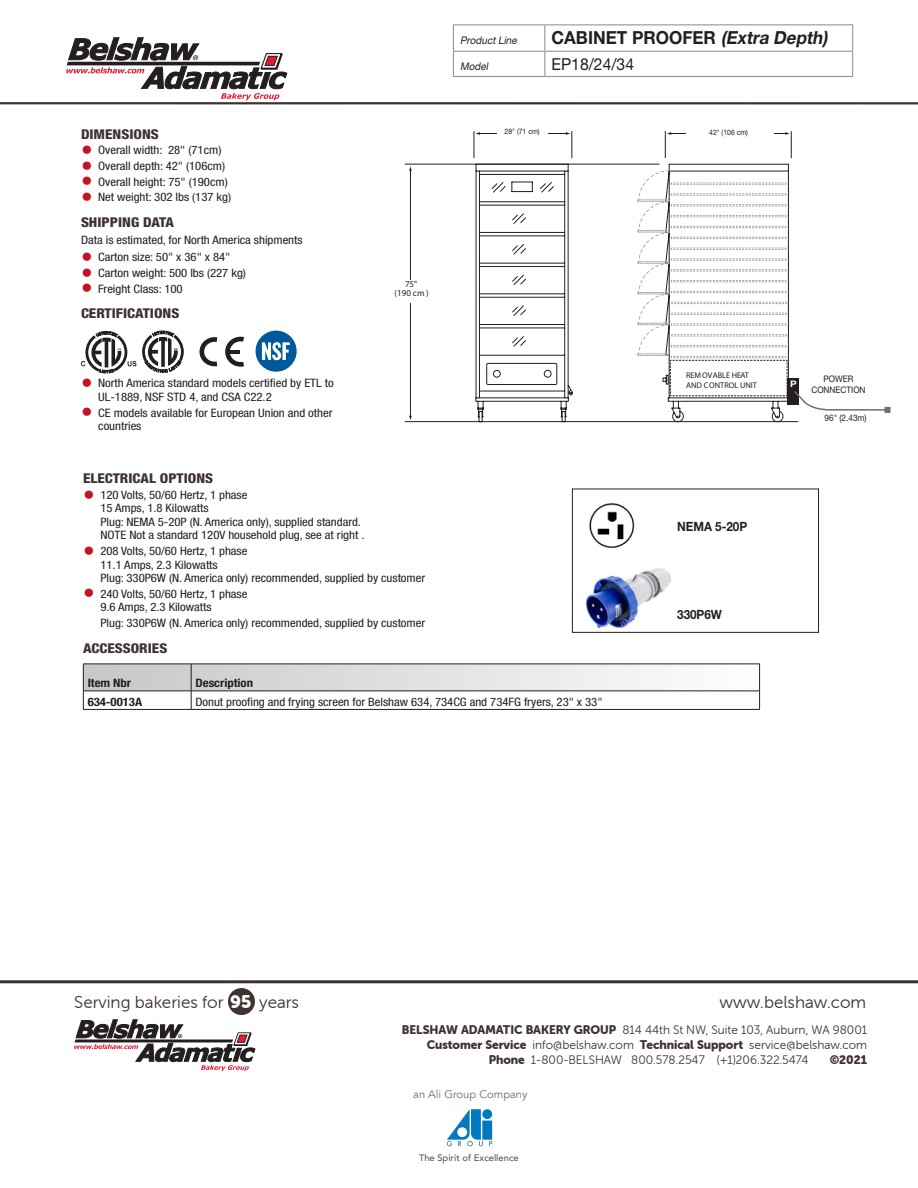
<style>
.page{position:relative;width:918px;height:1188px;background:#fff}
.page>*{position:absolute;margin:0;border:0;box-sizing:border-box;transform-origin:0 0}
.Header_1{font:700 18px "Helvetica Neue LT Pro";color:#231f20;scale:.95 1}
.t1{font:17.25px "Museo Sans Rounded 300";color:#3f3332}
.Header_1_-_Subhead{font:16.5px "Helvetica Neue LT Pro";color:#231f20;scale:.95 1}
.Header_3_-_Specs{font:800 condensed 13.5px "Helvetica Neue LT Pro";color:#3f3332;scale:1.1 1}
.Header_4{font:700 12.75px "Helvetica Neue LT Pro";letter-spacing:-.005em;color:#231f20;scale:.92 1}
.t2{font:12.3px "Museo Sans Rounded 300";color:#3f3332}
.t3{font:12.3px "Museo Sans Rounded 900";color:#3f3332}
.Text_-_Main_-_Specs{font:condensed 11.7px/13.5px "Helvetica Neue LT Pro";letter-spacing:-.005em;color:#231f20;scale:1.1 1}
.Header_4_-_Specs{font:700 condensed 11.7px "Helvetica Neue LT Pro";letter-spacing:-.005em;color:#231f20;scale:1.1 1}
.t4{font:11.1px "Avenir LT";color:#6c6d70}
.Header_-_Title_-_Pro{font:italic 10.5px "Helvetica Neue LT Pro";color:#231f20;scale:.95 1}
.t5{font:500 9.3px "Avenir LT";color:#57585a}
.Drawing_labels{font:9px/10.8px "Helvetica Neue LT Pro";letter-spacing:-.005em;color:#231f20;text-align:center;scale:.92 1}
.t6{font:9px/9px "Myriad Pro";color:#231f20;text-align:center}
.t7{font:700 9px "Helvetica Neue LT Pro";color:#fff;scale:1.1 1}
.t8{font:8.25px/10.5px "Myriad Pro";color:#231f20}
.Drawing_labels-2{font:7.5px "Helvetica Neue LT Pro";letter-spacing:-.005em;color:#231f20;scale:.92 1}
.s1{font-stretch:normal;font-size:23.25px;color:#c41324}
.s2{font-style:italic}
.s3{font-family:"Museo Sans Rounded 900";font-size:18px;color:#fff}
.s4{font-family:"Museo Sans Rounded 900"}
</style>
<div class="page">
<svg style="left:81px;top:331px;width:55px;height:42px"></svg>
<svg style="left:142px;top:331px;width:42px;height:42px"></svg>
<svg style="left:199px;top:336px;width:45px;height:31px"></svg>
<hr style="left:228px;top:350px;width:11px;height:4px;background:#231f20">
<svg style="left:256px;top:331px;width:41px;height:41px"></svg>
<hr style="left:83px;top:709px;width:108px;height:1px;background:#231f20">
<hr style="left:191px;top:709px;width:569px;height:1px;background:#231f20">
<svg style="left:83px;top:664px;width:677px;height:45px"></svg>
<hr style="left:410px;top:170px;width:1px;height:247px;background:#231f20">
<svg style="left:405px;top:415px;width:11px;height:8px"></svg>
<svg style="left:405px;top:163px;width:11px;height:8px"></svg>
<svg style="left:475px;top:165px;width:98px;height:256px"></svg>
<hr style="left:670px;top:133px;width:116px;height:1px;background:#231f20">
<svg style="left:664px;top:131px;width:8px;height:27px"></svg>
<svg style="left:785px;top:131px;width:7px;height:27px"></svg>
<div style="left:686px;top:123px;width:88px;height:23px;background:#fff"></div>
<div style="left:392px;top:281px;width:40px;height:22px;background:#fff"></div>
<hr style="left:479px;top:133px;width:88px;height:1px;background:#231f20">
<svg style="left:473px;top:131px;width:7px;height:27px"></svg>
<svg style="left:565px;top:131px;width:8px;height:27px"></svg>
<hr style="left:405px;top:164px;width:254px;height:1px;background:#231f20">
<hr style="left:405px;top:421px;width:393px;height:1px;background:#231f20">
<svg style="left:638px;top:164px;width:253px;height:259px"></svg>
<div style="left:497px;top:127px;width:51px;height:27px;background:#fff"></div>
<hr style="left:453px;top:24px;width:92px;height:1px;background:#939598">
<hr style="left:545px;top:24px;width:308px;height:1px;background:#939598">
<svg style="left:453px;top:25px;width:400px;height:51px"></svg>
<hr style="left:453px;top:76px;width:92px;height:1px;background:#939598">
<hr style="left:545px;top:76px;width:308px;height:1px;background:#939598">
<img style="left:589px;top:503px;width:46px;height:44px">
<img style="left:586px;top:568px;width:84px;height:60px">
<div style="left:572px;top:489px;width:247px;height:144px;border:1px solid #231f20"></div>
<hr style="left:0;top:102px;width:918px;height:2px;background:#3f3332">
<div style="left:482px;top:1109px;width:10px;height:10px;background:#0079c2;border-radius:50%"></div>
<div style="left:482px;top:1121px;width:10px;height:19px;background:#0079c2"></div>
<svg style="left:447px;top:1109px;width:36px;height:37px"></svg>
<hr style="left:0;top:980px;width:918px;height:3px;background:#3f3332">
<div style="left:228px;top:988px;width:27px;height:27px;background:#3f3332;border-radius:50%"></div>
<svg style="left:74px;top:1020px;width:181px;height:51px"></svg>
<svg style="left:66px;top:37px;width:221px;height:63px"></svg>
<p class="Header_3_-_Specs" style="left:81px;top:126px;width:72px">DIMENSIONS</p>
<p class="Text_-_Main_-_Specs" style="left:81px;top:143px;width:129px"><span class="s1">•</span> Overall width: 28" (71cm)</p>
<p class="Text_-_Main_-_Specs" style="left:81px;top:159px;width:133px"><span class="s1">•</span> Overall depth: 42" (106cm)</p>
<p class="Text_-_Main_-_Specs" style="left:81px;top:175px;width:135px"><span class="s1">•</span> Overall height: 75" (190cm)</p>
<p class="Text_-_Main_-_Specs" style="left:81px;top:190px;width:138px"><span class="s1">•</span> Net weight: 302 lbs (137 kg)</p>
<p class="Header_3_-_Specs" style="left:81px;top:214px;width:86px">SHIPPING DATA</p>
<p class="Text_-_Main_-_Specs" style="left:81px;top:234px;width:203px">Data is estimated, for North America shipments</p>
<p class="Text_-_Main_-_Specs" style="left:81px;top:250px;width:137px"><span class="s1">•</span> Carton size: 50" x 36" x 84"</p>
<p class="Text_-_Main_-_Specs" style="left:81px;top:266px;width:152px"><span class="s1">•</span> Carton weight: 500 lbs (227 kg)</p>
<p class="Text_-_Main_-_Specs" style="left:81px;top:282px;width:94px"><span class="s1">•</span> Freight Class: 100</p>
<p class="Header_3_-_Specs" style="left:81px;top:305px;width:91px">CERTIFICATIONS</p>
<p class="Text_-_Main_-_Specs" style="left:98px;top:376px;width:216px;text-indent:-17px"><span class="s1">•</span> North America standard models certified by ETL to<br>UL-1889, NSF STD 4, and CSA C22.2</p>
<p class="Text_-_Main_-_Specs" style="left:98px;top:406px;width:214px;text-indent:-17px"><span class="s1">•</span> CE models available for European Union and other countries</p>
<p class="Header_-_Title_-_Pro" style="left:460px;top:34px;width:63px">ProductLine</p>
<p class="Header_1" style="left:552px;top:27px;width:292px">CABINET PROOFER <span class="s2">(Extra Depth)</span></p>
<p class="Header_-_Title_-_Pro" style="left:460px;top:60px;width:33px">Model</p>
<p class="Header_1_-_Subhead" style="left:552px;top:54px;width:88px">EP18/24/34</p>
<p class="Drawing_labels-2" style="left:505px;top:127px;width:40px">28" (71 cm)</p>
<p class="Drawing_labels-2" style="left:709px;top:128px;width:44px">42" (106 cm)</p>
<p class="t6" style="left:395px;top:280px;width:35px">75"<br>(190 cm )</p>
<p class="t8" style="left:686px;top:370px;width:72px">REM OVABLE HEAT<br>AND CONTROL UNIT</p>
<p class="t7" style="left:790px;top:378px;width:8px">P</p>
<p class="Drawing_labels" style="left:811px;top:374px;width:60px">POWER<br>CONNECTION</p>
<p class="Drawing_labels" style="left:825px;top:413px;width:47px">96" (2.43m)</p>
<p class="Header_3_-_Specs" style="left:83px;top:470px;width:120px">ELECTRICAL OPTIONS</p>
<p class="Text_-_Main_-_Specs" style="left:100px;top:488px;width:241px;text-indent:-17px"><span class="s1">•</span> 120 Volts, 50/60 Hertz, 1 phase<br>15 Amps, 1.8 Kilowatts<br>Plug: NEMA 5-20P (N. America only), supplied standard.<br>NOTE Not a standard 120V household plug, see at right .</p>
<p class="Text_-_Main_-_Specs" style="left:100px;top:544px;width:297px;text-indent:-17px"><span class="s1">•</span> 208 Volts, 50/60 Hertz, 1 phase<br>11.1 Amps, 2.3 Kilowatts<br>Plug: 330P6W (N. America only) recommended, supplied by customer</p>
<p class="Text_-_Main_-_Specs" style="left:100px;top:587px;width:135px;text-indent:-17px"><span class="s1">•</span> 240 Volts, 50/60 Hertz, 1 phase<br>9.6 Amps, 2.3 Kilowatts</p>
<p class="Text_-_Main_-_Specs" style="left:100px;top:616px;width:297px">Plug: 330P6W (N. America only) recommended, supplied by customer</p>
<p class="Header_3_-_Specs" style="left:83px;top:640px;width:78px">ACCESSORIES</p>
<p class="Header_4_-_Specs" style="left:88px;top:675px;width:41px">Item Nbr</p>
<p class="Header_4_-_Specs" style="left:195px;top:675px;width:54px">Description</p>
<p class="Header_4_-_Specs" style="left:88px;top:694px;width:51px">634-0013A</p>
<p class="Text_-_Main_-_Specs" style="left:195px;top:695px;width:372px">Donut proofing and frying screen for Belshaw 634, 734CG and 734FG fryers, 23" x 33"</p>
<p class="Header_4" style="left:677px;top:518px;width:78px">NEMA 5-20P</p>
<p class="Header_4" style="left:677px;top:606px;width:50px">330P6W</p>
<h2 class="t1" style="left:74px;top:992px;width:226px">Serving bakeries for <span class="s3">95</span> years</h2>
<h2 class="t1" style="left:719px;top:992px;width:148px">www.belshaw.com</h2>
<p class="t2" style="left:402px;top:1023px;width:467px"><span class="s4">BELSHAW ADAMATIC BAKERY GROUP</span> 814 44th St NW, Suite 103, Auburn, WA 98001</p>
<p class="t2" style="left:427px;top:1038px;width:442px"><span class="s4">Customer Service</span> info@belshaw.com <span class="s4">Technical Support</span> service@belshaw.com</p>
<p class="t2" style="left:489px;top:1053px;width:321px"><span class="s4">Phone</span> 1-800-BELSHAW 800.578.2547 (+1)206.322.5474</p>
<p class="t3" style="left:830px;top:1052px;width:39px">©2021</p>
<p class="t4" style="left:413px;top:1088px;width:116px">an Ali Group Company</p>
<p class="t5" style="left:419px;top:1153px;width:101px">The Spirit of Excellence</p>
</div>
